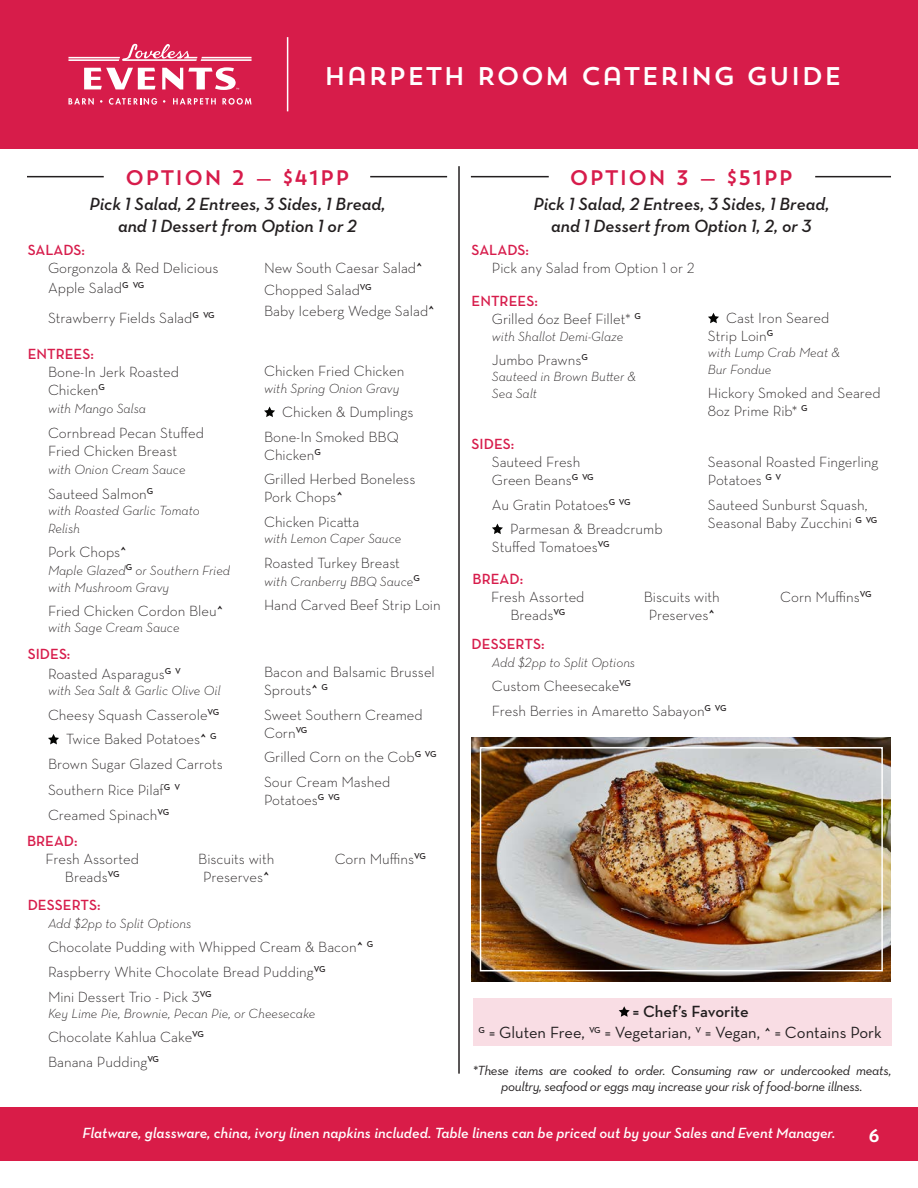
<style>
.page{position:relative;width:918px;height:1188px;background:#fff}
.page>*{position:absolute;margin:0;border:0;box-sizing:border-box;transform-origin:0 0}
.t1{font:25.5px "Trend Sans One";color:#fff}
.t2{font:21px "Trend Sans One";color:#d71c4b}
.t3{font:italic 600 18px "Neutraface Text";color:#231f20}
.t4{font:18px "Trend Sans One";color:#fff}
.t5{font:16.5px "Neutraface Text";color:#231f20}
.t6{font:600 16.5px "Neutraface Text";letter-spacing:-.005em;color:#231f20}
.t7{font:300 15px/18px "Neutraface Text";color:#231f20}
.t8{font:italic 600 15px "Neutraface Text";color:#fff}
.t9{font:600 15px "Neutraface Text";color:#d71c4b}
.t10{font:italic 300 13.5px/18px "Neutraface Text";color:#231f20}
.t11{font:italic 13.5px/16.2px "Neutraface Text";letter-spacing:-.02em;color:#231f20;text-align:center}
.s1{font-weight:600}
.s2{font-weight:600;font-size:15px}
</style>
<div class="page">
<svg style="left:264px;top:407px;width:11px;height:10px"></svg>
<svg style="left:708px;top:313px;width:11px;height:10px"></svg>
<svg style="left:48px;top:734px;width:11px;height:10px"></svg>
<svg style="left:492px;top:524px;width:11px;height:10px"></svg>
<hr style="left:27px;top:176px;width:77px;height:1px;background:#231f20">
<hr style="left:370px;top:176px;width:77px;height:1px;background:#231f20">
<hr style="left:471px;top:176px;width:78px;height:1px;background:#231f20">
<hr style="left:815px;top:176px;width:76px;height:1px;background:#231f20">
<hr style="left:458px;top:166px;width:2px;height:908px;background:#231f20">
<div style="left:473px;top:998px;width:418px;height:48px;background:#f9dde4"></div>
<svg style="left:619px;top:1006px;width:11px;height:11px"></svg>
<div style="left:0;top:1107px;width:918px;height:54px;background:#d91c48"></div>
<div style="left:0;top:0;width:918px;height:148px;background:#d71c4a"></div>
<svg style="left:84px;top:68px;width:72px;height:21px"></svg>
<svg style="left:68px;top:44px;width:184px;height:17px"></svg>
<svg style="left:68px;top:98px;width:26px;height:7px"></svg>
<svg style="left:109px;top:98px;width:48px;height:7px"></svg>
<svg style="left:173px;top:98px;width:43px;height:6px"></svg>
<svg style="left:222px;top:98px;width:30px;height:7px"></svg>
<svg style="left:162px;top:67px;width:77px;height:23px"></svg>
<hr style="left:287px;top:37px;width:1px;height:74px;background:#fff">
<img style="left:471px;top:737px;width:420px;height:244px">
<div style="left:480px;top:747px;width:403px;height:224px;border:2px solid #fff"></div>
<p class="t1" style="left:324px;top:59px;width:520px">HARPETH ROOM CATERING GUIDE</p>
<p class="t2" style="left:125px;top:164px;width:227px">OPTION 2 — $41PP</p>
<p class="t2" style="left:569px;top:164px;width:226px">OPTION 3 — $51PP</p>
<p class="t3" style="left:90px;top:193px;width:298px">Pick 1 Salad, 2 Entrees, 3 Sides, 1 Bread,</p>
<p class="t3" style="left:118px;top:215px;width:240px">and 1 Dessert from Option 1 or 2</p>
<p class="t9" style="left:28px;top:241px;width:59px">SALADS:</p>
<p class="t7" style="left:48px;top:258px;width:172px;line-height:19.8px">Gorgonzola &amp; Red Delicious<br>Apple Salad<sup>G</sup> <sup>VG</sup></p>
<p class="t7" style="left:48px;top:309px;width:168px">Strawberry Fields Salad<sup>G</sup> <sup>VG</sup></p>
<p class="t9" style="left:28px;top:345px;width:68px">ENTREES:</p>
<p class="t7" style="left:48px;top:363px;width:132px">Bone-In Jerk Roasted<br>Chicken<sup>G</sup></p>
<p class="t10" style="left:48px;top:400px;width:99px">with Mango Salsa</p>
<p class="t7" style="left:48px;top:424px;width:157px">Cornbread Pecan Stuffed<br>Fried Chicken Breast</p>
<p class="t10" style="left:48px;top:460px;width:139px">with Onion Cream Sauce</p>
<p class="t7" style="left:48px;top:484px;width:107px">Sauteed Salmon<sup>G</sup></p>
<p class="t10" style="left:48px;top:501px;width:153px">with Roasted Garlic Tomato<br>Relish</p>
<p class="t7" style="left:48px;top:543px;width:80px">Pork Chops<span class="s1">^</span></p>
<p class="t10" style="left:48px;top:563px;width:184px;line-height:16.2px">Maple Glazed<sup>G</sup> or Southern Fried with Mushroom Gravy</p>
<p class="t7" style="left:48px;top:602px;width:177px">Fried Chicken Cordon Bleu<span class="s1">^</span></p>
<p class="t10" style="left:48px;top:619px;width:133px">with Sage Cream Sauce</p>
<p class="t9" style="left:28px;top:645px;width:44px">SIDES:</p>
<p class="t7" style="left:48px;top:665px;width:135px">Roasted Asparagus<sup>G</sup> <sup>V</sup></p>
<p class="t10" style="left:48px;top:681px;width:174px">with Sea Salt &amp; Garlic Olive Oil</p>
<p class="t7" style="left:48px;top:705px;width:173px">Cheesy Squash Casserole<sup>VG</sup></p>
<p class="t7" style="left:66px;top:730px;width:152px">Twice Baked Potatoes<span class="s1">^</span> <sup>G</sup></p>
<p class="t7" style="left:48px;top:755px;width:176px">Brown Sugar Glazed Carrots</p>
<p class="t7" style="left:48px;top:781px;width:134px">Southern Rice Pilaf<sup>G</sup> <sup>V</sup></p>
<p class="t7" style="left:48px;top:806px;width:123px">Creamed Spinach<sup>VG</sup></p>
<p class="t7" style="left:264px;top:259px;width:160px">New South Caesar Salad<span class="s1">^</span></p>
<p class="t7" style="left:264px;top:280px;width:109px">Chopped Salad<sup>VG</sup></p>
<p class="t7" style="left:264px;top:302px;width:172px">Baby Iceberg Wedge Salad<span class="s1">^</span></p>
<p class="t7" style="left:264px;top:362px;width:142px">Chicken Fried Chicken</p>
<p class="t10" style="left:264px;top:379px;width:137px">with Spring Onion Gravy</p>
<p class="t7" style="left:282px;top:403px;width:133px">Chicken &amp; Dumplings</p>
<p class="t7" style="left:264px;top:427px;width:136px">Bone-In Smoked BBQ<br>Chicken<sup>G</sup></p>
<p class="t7" style="left:264px;top:470px;width:153px">Grilled Herbed Boneless<br>Pork Chops<span class="s1">^</span></p>
<p class="t7" style="left:264px;top:513px;width:97px">Chicken Picatta</p>
<p class="t10" style="left:264px;top:529px;width:139px">with Lemon Caper Sauce</p>
<p class="t7" style="left:264px;top:553px;width:137px">Roasted Turkey Breast</p>
<p class="t10" style="left:264px;top:572px;width:157px">with Cranberry BBQ Sauce<sup>G</sup></p>
<p class="t7" style="left:264px;top:596px;width:178px">Hand Carved Beef Strip Loin</p>
<p class="t7" style="left:264px;top:663px;width:172px">Bacon and Balsamic Brussel<br>Sprouts<span class="s1">^</span> <sup>G</sup></p>
<p class="t7" style="left:264px;top:705px;width:160px">Sweet Southern Creamed<br>Corn<sup>VG</sup></p>
<p class="t7" style="left:264px;top:748px;width:174px">Grilled Corn on the Cob<sup>G</sup> <sup>VG</sup></p>
<p class="t7" style="left:264px;top:773px;width:128px">Sour Cream Mashed<br>Potatoes<sup>G</sup> <sup>VG</sup></p>
<p class="t9" style="left:27px;top:832px;width:52px">BREAD:</p>
<p class="t7" style="left:46px;top:850px;width:95px;text-align:center">Fresh Assorted<br>Breads<sup>VG</sup></p>
<p class="t7" style="left:198px;top:850px;width:78px;text-align:center">Biscuits with<br>Preserves<span class="s1">^</span></p>
<p class="t7" style="left:335px;top:850px;width:93px">Corn Muffins<sup>VG</sup></p>
<p class="t9" style="left:28px;top:895px;width:74px">DESSERTS:</p>
<p class="t10" style="left:48px;top:914px;width:145px">Add $2pp to Split Options</p>
<p class="t7" style="left:48px;top:938px;width:327px">Chocolate Pudding with Whipped Cream &amp; Bacon<span class="s1">^</span> <sup>G</sup></p>
<p class="t7" style="left:48px;top:963px;width:279px">Raspberry White Chocolate Bread Pudding<sup>VG</sup></p>
<p class="t7" style="left:48px;top:987px;width:165px">Mini Dessert Trio - Pick 3<sup>VG</sup></p>
<p class="t10" style="left:48px;top:1004px;width:269px">Key Lime Pie, Brownie, Pecan Pie, or Cheesecake</p>
<p class="t7" style="left:48px;top:1028px;width:158px">Chocolate Kahlua Cake<sup>VG</sup></p>
<p class="t7" style="left:48px;top:1053px;width:113px">Banana Pudding<sup>VG</sup></p>
<p class="t3" style="left:533px;top:193px;width:298px">Pick 1 Salad, 2 Entrees, 3 Sides, 1 Bread,</p>
<p class="t3" style="left:551px;top:215px;width:262px">and 1 Dessert from Option 1, 2, or 3</p>
<p class="t9" style="left:472px;top:241px;width:59px">SALADS:</p>
<p class="t7" style="left:492px;top:259px;width:204px">Pick any Salad from Option 1 or 2</p>
<p class="t9" style="left:472px;top:292px;width:68px">ENTREES:</p>
<p class="t7" style="left:492px;top:310px;width:151px">Grilled 6oz Beef Fillet* <sup>G</sup></p>
<p class="t10" style="left:492px;top:327px;width:133px">with Shallot Demi-Glaze</p>
<p class="t7" style="left:492px;top:351px;width:98px">Jumbo Prawns<sup>G</sup></p>
<p class="t10" style="left:492px;top:368px;width:146px">Sauteed in Brown Butter &amp;</p>
<p class="t10" style="left:492px;top:384px;width:47px">Sea Salt</p>
<p class="t9" style="left:472px;top:434px;width:44px">SIDES:</p>
<p class="t7" style="left:492px;top:453px;width:90px">Sauteed Fresh</p>
<p class="t7" style="left:492px;top:471px;width:103px">Green Beans<sup>G</sup> <sup>VG</sup></p>
<p class="t7" style="left:492px;top:495px;width:140px">Au Gratin Potatoes<sup>G</sup> <sup>VG</sup></p>
<p class="t7" style="left:510px;top:520px;width:154px">Parmesan &amp; Breadcrumb</p>
<p class="t7" style="left:492px;top:538px;width:119px">Stuffed Tomatoes<sup>VG</sup></p>
<p class="t7" style="left:726px;top:309px;width:105px">Cast Iron Seared</p>
<p class="t7" style="left:708px;top:327px;width:67px">Strip Loin<sup>G</sup></p>
<p class="t10" style="left:708px;top:344px;width:134px">with Lump Crab Meat &amp;</p>
<p class="t10" style="left:708px;top:360px;width:65px">Bur Fondue</p>
<p class="t7" style="left:708px;top:384px;width:174px">Hickory Smoked and Seared<br>8oz Prime Rib* <sup>G</sup></p>
<p class="t7" style="left:708px;top:453px;width:172px">Seasonal Roasted Fingerling<br>Potatoes <sup>G</sup> <sup>V</sup></p>
<p class="t7" style="left:708px;top:495px;width:171px">Sauteed Sunburst Squash,<br>Seasonal Baby Zucchini <sup>G</sup> <sup>VG</sup></p>
<p class="t9" style="left:473px;top:569px;width:52px">BREAD:</p>
<p class="t7" style="left:491px;top:587px;width:95px;text-align:center">Fresh Assorted<br>Breads<sup>VG</sup></p>
<p class="t7" style="left:644px;top:587px;width:78px;text-align:center">Biscuits with<br>Preserves<span class="s1">^</span></p>
<p class="t7" style="left:780px;top:587px;width:93px">Corn Muffins<sup>VG</sup></p>
<p class="t9" style="left:472px;top:634px;width:74px">DESSERTS:</p>
<p class="t10" style="left:492px;top:653px;width:145px">Add $2pp to Split Options</p>
<p class="t7" style="left:492px;top:677px;width:141px">Custom Cheesecake<sup>VG</sup></p>
<p class="t7" style="left:492px;top:701px;width:236px">Fresh Berries in Amaretto Sabayon<sup>G</sup> <sup>VG</sup></p>
<p class="t6" style="left:633px;top:1001px;width:117px">= Chef’s Favorite</p>
<p class="t5" style="left:479px;top:1022px;width:405px"><sup>G</sup> = Gluten Free, <sup>VG</sup> = Vegetarian, <sup>V</sup> = Vegan, <span class="s2">^</span> = Contains Pork</p>
<p class="t11" style="left:472px;top:1062px;width:420px">*These items are cooked to order. Consuming raw or undercooked meats, poultry, seafood or eggs may increase your risk of food-borne illness.</p>
<p class="t8" style="left:83px;top:1124px;width:754px">Flatware, glassware, china, ivory linen napkins included. Table linens can be priced out by your Sales and Event Manager.</p>
<p class="t4" style="left:868px;top:1124px;width:14px">6</p>
</div>
